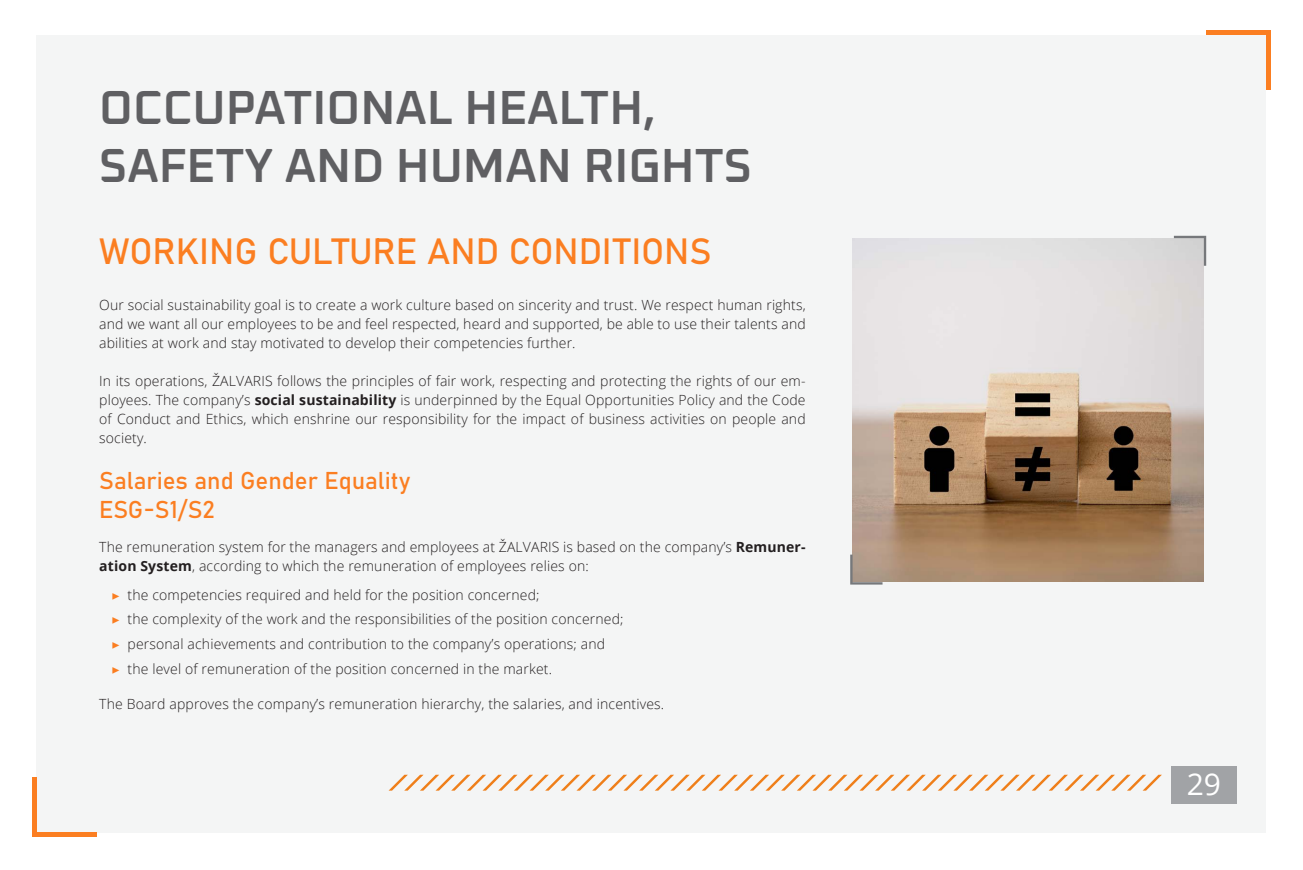
<style>
.page{position:relative;width:1303px;height:870px;background:#fff}
.page>*{position:absolute;margin:0;border:0;box-sizing:border-box;transform-origin:0 0}
.t1{font:600 48px "Oxanium";color:#5f5f62}
.t2{font:36px "Bahnschrift";color:#fb7e21}
.t3{font:30px "Open Sans";color:#fff}
.t4{font:24px "Bahnschrift";color:#fb7e21}
.t5{font:300 14px/19px "Open Sans";letter-spacing:.01em;color:#231f20;text-align:justify}
.s1{font-weight:700}
.s2{font-family:"Minion Pro";font-weight:400;color:#fb7e21}
</style>
<div class="page">
<div style="left:37px;top:35px;width:1228px;height:796px;background:#f4f5f5"></div>
<div style="left:1265px;top:30px;width:5px;height:60px;background:#fb7e21"></div>
<div style="left:1205px;top:30px;width:60px;height:5px;background:#fb7e21"></div>
<div style="left:32px;top:776px;width:5px;height:60px;background:#fb7e21"></div>
<div style="left:37px;top:831px;width:60px;height:5px;background:#fb7e21"></div>
<svg style="left:389px;top:774px;width:772px;height:16px"></svg>
<div style="left:1170px;top:765px;width:66px;height:38px;background:#a1a3a6"></div>
<img style="left:852px;top:238px;width:351px;height:343px">
<svg style="left:1173px;top:236px;width:32px;height:29px"></svg>
<svg style="left:850px;top:554px;width:32px;height:30px"></svg>
<p class="t1" style="left:99px;top:78px;width:558px">OCCUPATIONAL HEALTH,</p>
<p class="t1" style="left:99px;top:136px;width:654px">SAFETY AND HUMAN RIGHTS</p>
<p class="t2" style="left:99px;top:224px;width:613px">WORKING CULTURE AND CONDITIONS</p>
<p class="t5" style="left:99px;top:294px;width:707px">Our social sustainability goal is to create a work culture based on sincerity and trust. We respect human rights, and we want all our employees to be and feel respected, heard and supported, be able to use their talents and abilities at work and stay motivated to develop their competencies further.</p>
<p class="t5" style="left:99px;top:370px;width:707px">In its operations, ŽALVARIS follows the principles of fair work, respecting and protecting the rights of our em&shy;ployees. The company’s <span class="s1">social sustainability</span> is underpinned by the Equal Opportunities Policy and the Code of Conduct and Ethics, which enshrine our responsibility for the impact of business activities on people and society.</p>
<p class="t4" style="left:99px;top:462px;width:312px">Salaries and Gender Equality</p>
<p class="t4" style="left:99px;top:491px;width:117px">ESG-S1/S2</p>
<p class="t5" style="left:99px;top:536px;width:707px">The remuneration system for the managers and employees at ŽALVARIS is based on the company’s <span class="s1">Remuner&shy;ation System</span>, according to which the remuneration of employees relies on:</p>
<p class="t5" style="left:112px;top:584px;width:429px"><span class="s2">▶</span> the competencies required and held for the position concerned;</p>
<p class="t5" style="left:112px;top:609px;width:513px"><span class="s2">▶</span> the complexity of the work and the responsibilities of the position concerned;</p>
<p class="t5" style="left:112px;top:633px;width:495px"><span class="s2">▶</span> personal achievements and contribution to the company’s operations; and</p>
<p class="t5" style="left:112px;top:658px;width:442px"><span class="s2">▶</span> the level of remuneration of the position concerned in the market.</p>
<p class="t5" style="left:99px;top:693px;width:566px">The Board approves the company’s remuneration hierarchy, the salaries, and incentives.</p>
<h3 class="t3" style="left:1186px;top:763px;width:36px">29</h3>
</div>
